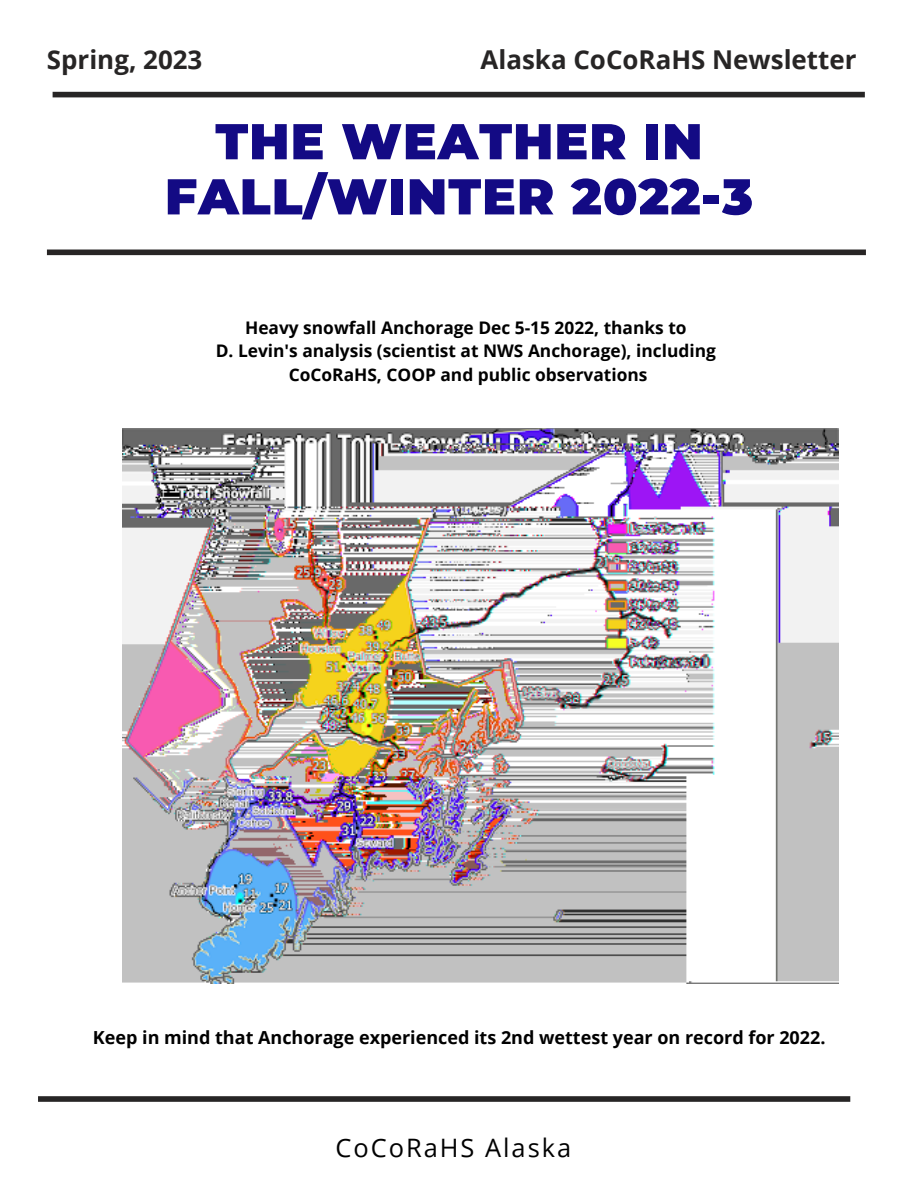
<style>
.page{position:relative;width:918px;height:1188px;background:#fff}
.page>*{position:absolute;margin:0;border:0;box-sizing:border-box;transform-origin:0 0}
.t1{font:900 50.25px/55.2px "Montserrat";letter-spacing:.02em;color:#130a84;text-align:center}
.t2{font:700 25.95px "Open Sans";color:#272525}
.t3{font:25.35px "Open Sans";letter-spacing:.08em;color:#000}
.t4{font:700 18px "Open Sans";color:#000}
.t5{font:700 17.4px/23.7px "Open Sans";color:#000;text-align:center}
</style>
<div class="page">
<div style="left:53px;top:92px;width:812px;height:5px;background:#272525"></div>
<div style="left:47px;top:250px;width:819px;height:5px;background:#272525"></div>
<div style="left:38px;top:1096px;width:812px;height:6px;background:#272525"></div>
<img style="left:122px;top:428px;width:717px;height:555px">
<h2 class="t2" style="left:47px;top:41px;width:157px">Spring, 2023</h2>
<h2 class="t2" style="left:481px;top:41px;width:377px">Alaska CoCoRaHS Newsletter</h2>
<h1 class="t1" style="left:165px;top:114px;width:590px">THE WEATHER IN<br>FALL/WINTER 2022-3</h1>
<p class="t5" style="left:216px;top:315px;width:502px">Heavy snowfall Anchorage Dec 5-15 2022, thanks to<br>D. Levin's analysis (scientist at NWS Anchorage), including<br>CoCoRaHS, COOP and public observations</p>
<p class="t4" style="left:93px;top:1025px;width:734px">Keep in mind that Anchorage experienced its 2nd wettest year on record for 2022.</p>
<h3 class="t3" style="left:335px;top:1130px;width:237px">CoCoRaHS Alaska</h3>
</div>
